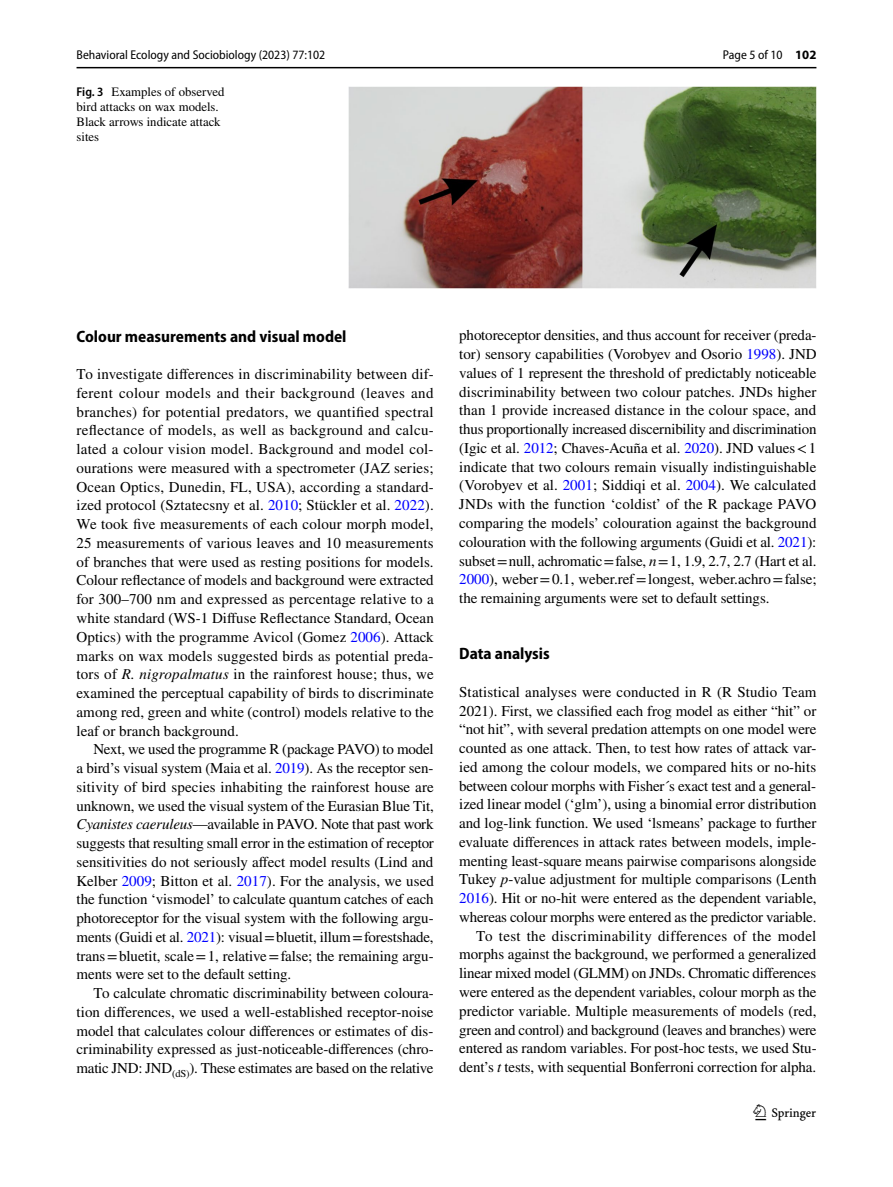
<style>
.page{position:relative;width:893px;height:1187px;background:#fff}
.page>*{position:absolute;margin:0;border:0;box-sizing:border-box;transform-origin:0 0}
.t1{font:22.5px "Springnew Regular 3";color:#000}
.t2{font:700 semi-condensed 16.5px "Myriad Pro";color:#000}
.t3{font:15px/18.8px "STIX";letter-spacing:-.005em;color:#000;text-align:justify}
.t4{font:12.75px/15px "STIX";color:#000}
.t5{font:semi-condensed 12.75px "Myriad Pro";color:#000}
.s1{font-family:"Myriad Pro";font-weight:600;font-stretch:semi-condensed}
.s2{font-weight:700;font-stretch:normal}
.s3{color:#00f}
.s4{font-style:italic}
</style>
<div class="page">
<hr style="left:77px;top:67px;width:739px;height:1px;background:#000">
<img style="left:349px;top:87px;width:467px;height:201px">
<p class="t5" style="left:77px;top:48px;width:250px">Behavioral Ecology and Sociobiology (2023) 77:102</p>
<p class="t4" style="left:77px;top:85px;width:150px"><span class="s1">Fig. 3</span> Examples of observed bird attacks on wax models.<br>Black arrows indicate attack sites</p>
<p class="t5" style="left:723px;top:48px;width:95px">Page 5 of 10 <span class="s2">102</span></p>
<p class="t2" style="left:77px;top:327px;width:272px">Colour measurements and visual model</p>
<p class="t3" style="left:77px;top:365px;width:359px">To investigate differences in discriminability between dif&shy;ferent colour models and their background (leaves and branches) for potential predators, we quantified spectral reflectance of models, as well as background and calcu&shy;lated a colour vision model. Background and model col&shy;ourations were measured with a spectrometer (JAZ series; Ocean Optics, Dunedin, FL, USA), according a standard&shy;ized protocol (Sztatecsny et al. <span class="s3">2010</span>; Stückler et al. <span class="s3">2022</span>).<br>We took five measurements of each colour morph model, 25 measurements of various leaves and 10 measurements of branches that were used as resting positions for models.<br>Colour reflectance of models and background were extracted for 300–700 nm and expressed as percentage relative to a white standard (WS-1 Diffuse Reflectance Standard, Ocean Optics) with the programme Avicol (Gomez <span class="s3">2006</span>). Attack marks on wax models suggested birds as potential preda&shy;tors of <span class="s4">R. nigropalmatus</span> in the rainforest house; thus, we examined the perceptual capability of birds to discriminate among red, green and white (control) models relative to the leaf or branch background.</p>
<p class="t3" style="left:77px;top:740px;width:359px;text-indent:17px">Next, we used the programme R (package PAVO) to model a bird’s visual system (Maia et al. <span class="s3">2019</span>). As the receptor sen&shy;sitivity of bird species inhabiting the rainforest house are unknown, we used the visual system of the Eurasian Blue Tit, <span class="s4">Cyanistes caeruleus</span>—available in PAVO. Note that past work suggests that resulting small error in the estimation of receptor sensitivities do not seriously affect model results (Lind and Kelber <span class="s3">2009</span>; Bitton et al. <span class="s3">2017</span>). For the analysis, we used the function ‘vismodel’ to calculate quantum catches of each photoreceptor for the visual system with the following argu&shy;ments (Guidi et al. <span class="s3">2021</span>): visual=bluetit, illum=forestshade, trans=bluetit, scale=1, relative=false; the remaining argu&shy;ments were set to the default setting.</p>
<p class="t3" style="left:77px;top:984px;width:359px;text-indent:17px">To calculate chromatic discriminability between coloura&shy;tion differences, we used a well-established receptor-noise model that calculates colour differences or estimates of dis&shy;criminability expressed as just-noticeable-differences (chro&shy;matic JND: JND<sub>(dS)</sub>). These estimates are based on the relative</p>
<p class="t3" style="left:459px;top:327px;width:359px">photoreceptor densities, and thus account for receiver (preda&shy;tor) sensory capabilities (Vorobyev and Osorio <span class="s3">1998</span>). JND values of 1 represent the threshold of predictably noticeable discriminability between two colour patches. JNDs higher than 1 provide increased distance in the colour space, and thus proportionally increased discernibility and discrimination (Igic et al. <span class="s3">2012</span>; Chaves-Acuña et al. <span class="s3">2020</span>). JND values&lt;1 indicate that two colours remain visually indistinguishable (Vorobyev et al. <span class="s3">2001</span>; Siddiqi et al. <span class="s3">2004</span>). We calculated JNDs with the function ‘coldist’ of the R package PAVO comparing the models’ colouration against the background colouration with the following arguments (Guidi et al. <span class="s3">2021</span>): subset=null, achromatic=false, <span class="s4">n</span>=1, 1.9, 2.7, 2.7 (Hart et al.<br><span class="s3">2000</span>), weber=0.1, weber.ref=longest, weber.achro=false; the remaining arguments were set to default settings.</p>
<p class="t2" style="left:459px;top:644px;width:92px">Data analysis</p>
<p class="t3" style="left:459px;top:683px;width:359px;text-align:right">Statistical analyses were conducted in R (R Studio Team 2021). First, we classified each frog model as either “hit” or “not hit”, with several predation attempts on one model were counted as one attack. Then, to test how rates of attack var&shy;ied among the colour models, we compared hits or no-hits between colour morphs with Fisher´s exact test and a general&shy;ized linear model (‘glm’), using a binomial error distribution and log-link function. We used ‘lsmeans’ package to further evaluate differences in attack rates between models, imple&shy;menting least-square means pairwise comparisons alongside Tukey <span class="s4">p</span>-value adjustment for multiple comparisons (Lenth <span class="s3">2016</span>). Hit or no-hit were entered as the dependent variable, whereas colour morphs were entered as the predictor variable.<br>To test the discriminability differences of the model morphs against the background, we performed a generalized linear mixed model (GLMM) on JNDs. Chromatic differences were entered as the dependent variables, colour morph as the predictor variable. Multiple measurements of models (red, green and control) and background (leaves and branches) were entered as random variables. For post-hoc tests, we used Stu&shy;dent’s <span class="s4">t</span> tests, with sequential Bonferroni correction for alpha.</p>
<h1 class="t1" style="left:755px;top:1104px;width:62px">1 3</h1>
</div>
